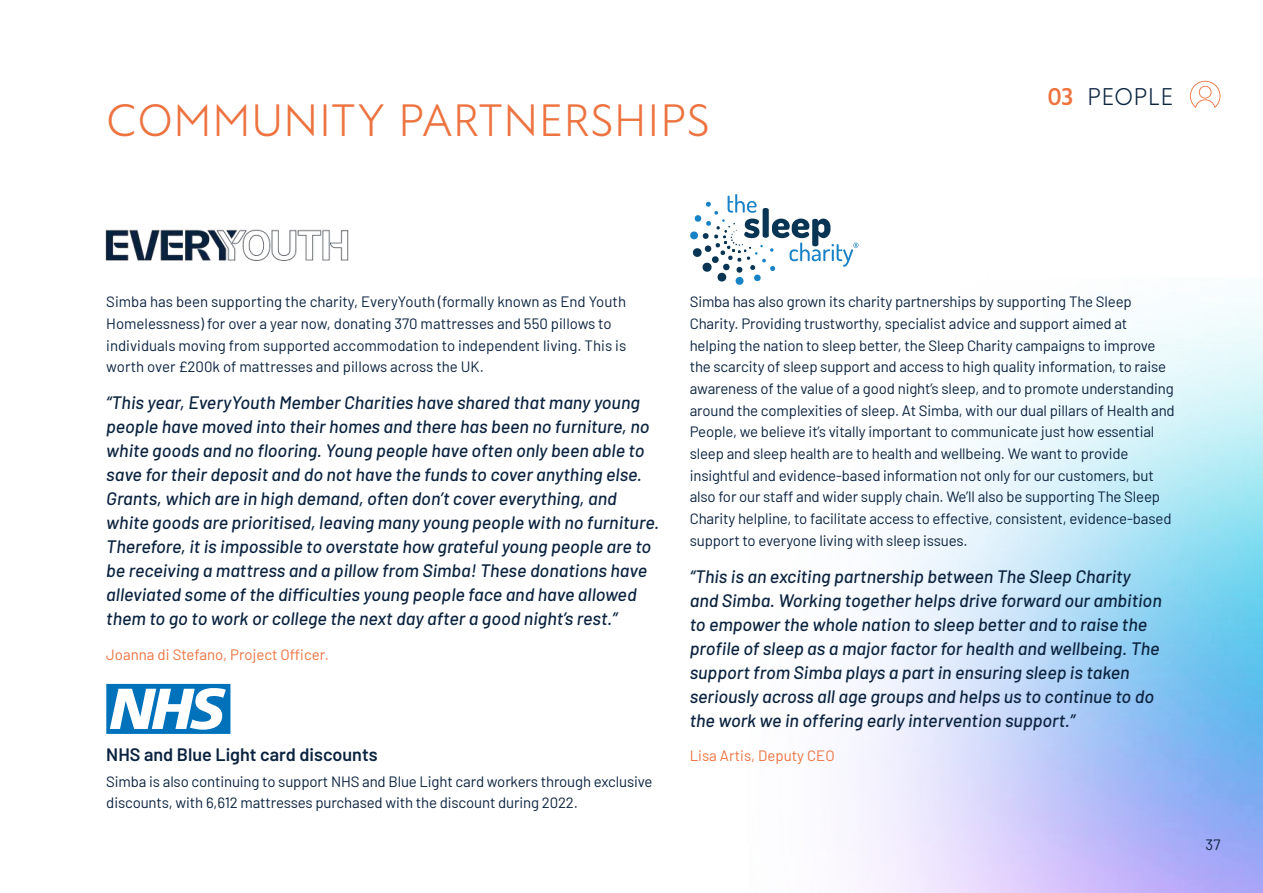
<style>
.page{position:relative;width:1263px;height:893px;background:#fff}
.page>*{position:absolute;margin:0;border:0;box-sizing:border-box;transform-origin:0 0}
.t1{font:45px "Astro 30";letter-spacing:.02em;color:#ed7340}
.t2{font:24px "Astro 30";letter-spacing:.025em;color:#0b233f}
.t3{font:italic 500 18px/24px "Barlow";color:#0b233f}
.t4{font:600 18px "Barlow";color:#0b233f}
.t5{font:15px/21.6px "Barlow";letter-spacing:-.01em;color:#0b233f}
.t6{font:15px "Barlow";color:#ed7340}
.s1{font-family:"Astro 60";color:#ed7340}
</style>
<div class="page">
<img style="left:855px;top:80px;width:408px;height:813px">
<img style="left:105px;top:229px;width:244px;height:32px">
<svg style="left:690px;top:194px;width:168px;height:91px"></svg>
<svg style="left:106px;top:684px;width:124px;height:50px"></svg>
<svg style="left:1190px;top:81px;width:30px;height:27px"></svg>
<h1 class="t1" style="left:107px;top:88px;width:605px">COMMUNITY PARTNERSHIPS</h1>
<h2 class="t2" style="left:1047px;top:80px;width:127px"><span class="s1">03</span> PEOPLE</h2>
<p class="t5" style="left:106px;top:290px;width:521px">Simba has been supporting the charity, EveryYouth (formally known as End Youth Homelessness) for over a year now, donating 370 mattresses and 550 pillows to individuals moving from supported accommodation to independent living. This is worth over £200k of mattresses and pillows across the UK.</p>
<p class="t3" style="left:106px;top:389px;width:554px">“This year, EveryYouth Member Charities have shared that many young people have moved into their homes and there has been no furniture, no white goods and no flooring. Young people have often only been able to save for their deposit and do not have the funds to cover anything else.<br>Grants, which are in high demand, often don’t cover everything, and white goods are prioritised, leaving many young people with no furniture.<br>Therefore, it is impossible to overstate how grateful young people are to be receiving a mattress and a pillow from Simba! These donations have alleviated some of the difficulties young people face and have allowed them to go to work or college the next day after a good night’s rest.”</p>
<p class="t6" style="left:106px;top:643px;width:224px">Joanna di Stefano, Project Officer.</p>
<p class="t4" style="left:106px;top:741px;width:273px">NHS and Blue Light card discounts</p>
<p class="t5" style="left:106px;top:769px;width:548px">Simba is also continuing to support NHS and Blue Light card workers through exclusive discounts, with 6,612 mattresses purchased with the discount during 2022.</p>
<p class="t5" style="left:690px;top:290px;width:486px">Simba has also grown its charity partnerships by supporting The Sleep Charity. Providing trustworthy, specialist advice and support aimed at helping the nation to sleep better, the Sleep Charity campaigns to improve the scarcity of sleep support and access to high quality information, to raise awareness of the value of a good night’s sleep, and to promote understanding around the complexities of sleep. At Simba, with our dual pillars of Health and People, we believe it’s vitally important to communicate just how essential sleep and sleep health are to health and wellbeing. We want to provide insightful and evidence-based information not only for our customers, but also for our staff and wider supply chain. We’ll also be supporting The Sleep Charity helpline, to facilitate access to effective, consistent, evidence-based support to everyone living with sleep issues.</p>
<p class="t3" style="left:690px;top:563px;width:473px">“This is an exciting partnership between The Sleep Charity and Simba. Working together helps drive forward our ambition to empower the whole nation to sleep better and to raise the profile of sleep as a major factor for health and wellbeing. The support from Simba plays a part in ensuring sleep is taken seriously across all age groups and helps us to continue to do the work we in offering early intervention support.”</p>
<p class="t6" style="left:690px;top:745px;width:146px">Lisa Artis, Deputy CEO</p>
<p class="t5" style="left:1205px;top:833px;width:16px">37</p>
</div>
